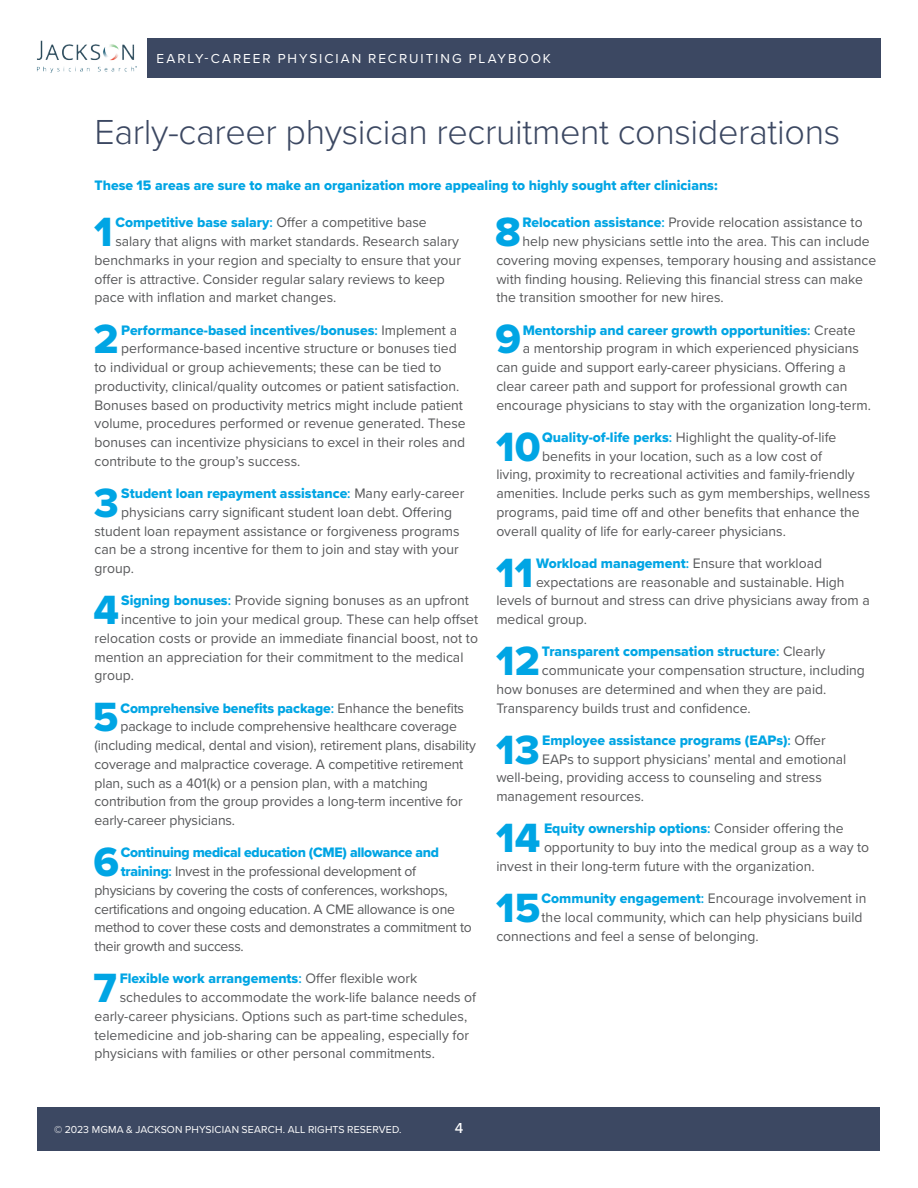
<style>
.page{position:relative;width:918px;height:1188px;background:#fff}
.page>*{position:absolute;margin:0;border:0;box-sizing:border-box;transform-origin:0 0}
.t1{font:42.3px "Proxima Nova Extrabld";color:#00a5e4}
.t2{font:300 36px "Proxima Nova";letter-spacing:-.01em;color:#3c4862}
.t3{font:500 15px "Proxima Nova";color:#fff}
.t4{font:14.25px/18.8px "Proxima Nova";color:#57585a}
.t5{font:14.25px "Proxima Nova Extrabld";color:#00a5e4}
.t6{font:14.25px/18.8px "Proxima Nova";letter-spacing:-.02em;color:#57585a}
.t7{font:14.25px "Proxima Nova Extrabld";letter-spacing:-.02em;color:#00a5e4}
.t8{font:13.5px "Proxima Nova";letter-spacing:.145em;color:#fff}
.t9{font:10.5px "Proxima Nova";letter-spacing:.015em;color:#fff}
.s1{font-family:"Proxima Nova";font-weight:600}
.s2{font-family:"Proxima Nova";color:#57585a}
.s3{font-family:"Proxima Nova Extrabld";color:#00a5e4}
.s4{font-weight:600;color:#00a5e4}
</style>
<div class="page">
<div style="left:37px;top:1107px;width:843px;height:43px;background:#3c4862"></div>
<div style="left:147px;top:38px;width:733px;height:40px;background:#3c4862"></div>
<img style="left:37px;top:40px;width:100px;height:33px">
<p class="t8" style="left:157px;top:48px;width:396px">EARLY-CAREER PHYSICIAN RECRUITING PLAYBOOK</p>
<h2 class="t2" style="left:94px;top:105px;width:747px">Early-career physician recruitment considerations</h2>
<p class="t5" style="left:94px;top:174px;width:625px">These 15 areas are sure to make an organization more appealing to highly sought after clinicians:</p>
<h1 class="t1" style="left:94px;top:200px;width:20px">1</h1>
<p class="t5" style="left:115px;top:212px;width:313px">Competitive base salary<span class="s1">:</span> <span class="s2">Offer a competitive base</span></p>
<p class="t4" style="left:95px;top:231px;width:368px;text-indent:21px">salary that aligns with market standards. Research salary benchmarks in your region and specialty to ensure that your offer is attractive. Consider regular salary reviews to keep pace with inflation and market changes.</p>
<h1 class="t1" style="left:94px;top:308px;width:27px">2</h1>
<p class="t5" style="left:121px;top:319px;width:337px">Performance-based incentives/bonuses<span class="s1">:</span> <span class="s2">Implement a</span></p>
<p class="t4" style="left:95px;top:339px;width:373px;text-indent:27px">performance-based incentive structure or bonuses tied to individual or group achievements; these can be tied to productivity, clinical/quality outcomes or patient satisfaction.<br>Bonuses based on productivity metrics might include patient volume, procedures performed or revenue generated. These bonuses can incentivize physicians to excel in their roles and contribute to the group’s success.</p>
<h1 class="t1" style="left:94px;top:471px;width:26px">3</h1>
<p class="t5" style="left:121px;top:483px;width:345px">Student loan repayment assistance<span class="s1">:</span> <span class="s2">Many early-career</span></p>
<p class="t4" style="left:95px;top:502px;width:367px;text-indent:27px">physicians carry significant student loan debt. Offering student loan repayment assistance or forgiveness programs can be a strong incentive for them to join and stay with your group.</p>
<h1 class="t1" style="left:94px;top:578px;width:27px">4</h1>
<p class="t4" style="left:121px;top:591px;width:349px"><span class="s3">Signing bonuses</span><span class="s4">:</span> Provide signing bonuses as an upfront</p>
<p class="t4" style="left:121px;top:609px;width:358px">incentive to join your medical group. These can help offset</p>
<p class="t4" style="left:95px;top:628px;width:385px">relocation costs or provide an immediate financial boost, not to</p>
<p class="t4" style="left:95px;top:647px;width:370px">mention an appreciation for their commitment to the medical</p>
<p class="t4" style="left:95px;top:666px;width:41px">group.</p>
<h1 class="t1" style="left:93px;top:686px;width:27px">5</h1>
<p class="t5" style="left:121px;top:697px;width:345px">Comprehensive benefits package<span class="s1">:</span> <span class="s2">Enhance the benefits</span></p>
<p class="t4" style="left:94px;top:717px;width:383px;text-indent:26px">package to include comprehensive healthcare coverage (including medical, dental and vision), retirement plans, disability coverage and malpractice coverage. A competitive retirement plan, such as a 401(k) or a pension plan, with a matching contribution from the group provides a long-term incentive for early-career physicians.</p>
<h1 class="t1" style="left:93px;top:830px;width:27px">6</h1>
<p class="t7" style="left:121px;top:842px;width:320px">Continuing medical education (CME) allowance and</p>
<p class="t6" style="left:95px;top:861px;width:379px;text-indent:26px"><span class="s3">training</span><span class="s4">:</span> Invest in the professional development of physicians by covering the costs of conferences, workshops, certifications and ongoing education. A CME allowance is one method to cover these costs and demonstrates a commitment to their growth and success.</p>
<h1 class="t1" style="left:94px;top:956px;width:25px">7</h1>
<p class="t5" style="left:120px;top:968px;width:299px">Flexible work arrangements<span class="s1">:</span> <span class="s2">Offer flexible work</span></p>
<p class="t4" style="left:95px;top:987px;width:383px;text-indent:25px">schedules to accommodate the work-life balance needs of early-career physicians. Options such as part-time schedules, telemedicine and job-sharing can be appealing, especially for physicians with families or other personal commitments.</p>
<h1 class="t1" style="left:495px;top:200px;width:27px">8</h1>
<p class="t4" style="left:523px;top:213px;width:342px"><span class="s3">Relocation assistance</span><span class="s4">:</span> Provide relocation assistance to</p>
<p class="t4" style="left:523px;top:231px;width:349px">help new physicians settle into the area. This can include</p>
<p class="t4" style="left:496px;top:250px;width:381px">covering moving expenses, temporary housing and assistance</p>
<p class="t4" style="left:496px;top:269px;width:368px">with finding housing. Relieving this financial stress can make</p>
<p class="t4" style="left:496px;top:288px;width:229px">the transition smoother for new hires.</p>
<h1 class="t1" style="left:495px;top:308px;width:27px">9</h1>
<p class="t5" style="left:523px;top:319px;width:334px">Mentorship and career growth opportunities<span class="s1">:</span> <span class="s2">Create</span></p>
<p class="t4" style="left:496px;top:339px;width:376px;text-indent:26px">a mentorship program in which experienced physicians can guide and support early-career physicians. Offering a clear career path and support for professional growth can encourage physicians to stay with the organization long-term.</p>
<h1 class="t1" style="left:496px;top:415px;width:46px">10</h1>
<p class="t4" style="left:542px;top:427px;width:296px"><span class="s3">Quality-of-life perks</span><span class="s4">:</span> Highlight the quality-of-life</p>
<p class="t4" style="left:542px;top:446px;width:281px">benefits in your location, such as a low cost of</p>
<p class="t4" style="left:496px;top:465px;width:360px">living, proximity to recreational activities and family-friendly</p>
<p class="t4" style="left:496px;top:483px;width:375px">amenities. Include perks such as gym memberships, wellness</p>
<p class="t4" style="left:496px;top:502px;width:365px">programs, paid time off and other benefits that enhance the</p>
<p class="t4" style="left:496px;top:521px;width:291px">overall quality of life for early-career physicians.</p>
<h1 class="t1" style="left:496px;top:541px;width:39px">11</h1>
<p class="t5" style="left:536px;top:553px;width:288px">Workload management<span class="s1">:</span> <span class="s2">Ensure that workload</span></p>
<p class="t4" style="left:496px;top:572px;width:375px;text-indent:40px">expectations are reasonable and sustainable. High levels of burnout and stress can drive physicians away from a medical group.</p>
<h1 class="t1" style="left:496px;top:629px;width:45px">12</h1>
<p class="t5" style="left:542px;top:641px;width:285px">Transparent compensation structure<span class="s1">:</span> <span class="s2">Clearly</span></p>
<p class="t4" style="left:496px;top:660px;width:370px;text-indent:46px">communicate your compensation structure, including how bonuses are determined and when they are paid.<br>Transparency builds trust and confidence.</p>
<h1 class="t1" style="left:496px;top:718px;width:45px">13</h1>
<p class="t5" style="left:542px;top:730px;width:285px">Employee assistance programs (EAPs)<span class="s1">:</span> <span class="s2">Offer</span></p>
<p class="t4" style="left:496px;top:749px;width:352px;text-indent:46px">EAPs to support physicians’ mental and emotional well-being, providing access to counseling and stress management resources.</p>
<h1 class="t1" style="left:496px;top:806px;width:46px">14</h1>
<p class="t5" style="left:544px;top:818px;width:301px">Equity ownership options<span class="s1">:</span> <span class="s2">Consider offering the</span></p>
<p class="t4" style="left:496px;top:837px;width:374px;text-indent:48px">opportunity to buy into the medical group as a way to invest in their long-term future with the organization.</p>
<h1 class="t1" style="left:496px;top:876px;width:46px">15</h1>
<p class="t4" style="left:542px;top:888px;width:326px"><span class="s3">Community engagement</span><span class="s4">:</span> Encourage involvement in</p>
<p class="t4" style="left:542px;top:907px;width:323px">the local community, which can help physicians build</p>
<p class="t4" style="left:496px;top:926px;width:264px">connections and feel a sense of belonging.</p>
<p class="t9" style="left:54px;top:1122px;width:349px">© 2023 MGMA &amp; JACKSON PHYSICIAN SEARCH. ALL RIGHTS RESERVED.</p>
<p class="t3" style="left:455px;top:1116px;width:10px">4</p>
</div>
